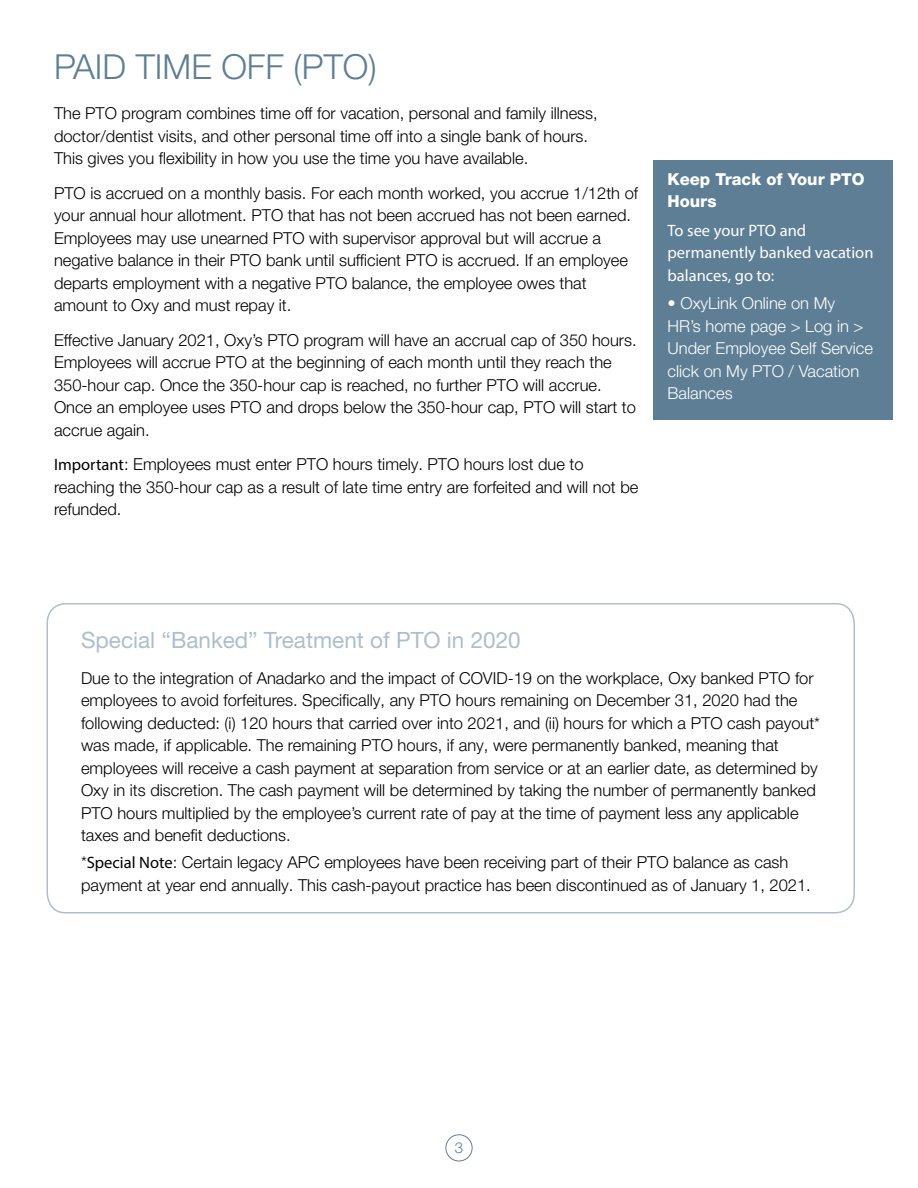
<style>
.page{position:relative;width:918px;height:1188px;background:#fff}
.page>*{position:absolute;margin:0;border:0;box-sizing:border-box;transform-origin:0 0}
.t1{font:300 34.5px "Helvetica Neue LT Pro";color:#5e7e95}
.t2{font:22.5px "Helvetica Neue LT Pro";color:#aebeca}
.t3{font:300 16.5px/22.5px "Helvetica Neue LT Pro";color:#000}
.t4{font:300 16.5px/22.5px "Helvetica Neue LT Pro";color:#fff}
.t5{font:16.5px/22.5px "Myriad Pro";color:#fff}
.t6{font:800 16.5px/22.5px "Helvetica Neue LT Pro";color:#fff}
.t7{font:300 15px "Helvetica Neue LT Pro";color:#5e7e95}
.s1{font-family:"Myriad Pro";font-weight:400}
</style>
<div class="page">
<div style="left:46px;top:603px;width:809px;height:311px;border:2px solid #aebeca;border-radius:19px"></div>
<div style="left:446px;top:1134px;width:26px;height:27px;border:1px solid #5e7e95;border-radius:50%"></div>
<div style="left:653px;top:160px;width:239px;height:260px;background:#5e7e95"></div>
<h1 class="t1" style="left:54px;top:45px;width:324px">PAID TIME OFF (PTO)</h1>
<p class="t3" style="left:54px;top:102px;width:545px">The PTO program combines time off for vacation, personal and family illness, doctor/dentist visits, and other personal time off into a single bank of hours.<br>This gives you flexibility in how you use the time you have available.</p>
<p class="t3" style="left:54px;top:181px;width:586px">PTO is accrued on a monthly basis. For each month worked, you accrue 1/12th of your annual hour allotment. PTO that has not been accrued has not been earned.<br>Employees may use unearned PTO with supervisor approval but will accrue a negative balance in their PTO bank until sufficient PTO is accrued. If an employee departs employment with a negative PTO balance, the employee owes that amount to Oxy and must repay it.</p>
<p class="t3" style="left:54px;top:328px;width:584px">Effective January 2021, Oxy’s PTO program will have an accrual cap of 350 hours.<br>Employees will accrue PTO at the beginning of each month until they reach the 350-hour cap. Once the 350-hour cap is reached, no further PTO will accrue.<br>Once an employee uses PTO and drops below the 350-hour cap, PTO will start to accrue again.</p>
<p class="t3" style="left:54px;top:453px;width:586px"><span class="s1">Important</span>: Employees must enter PTO hours timely. PTO hours lost due to reaching the 350-hour cap as a result of late time entry are forfeited and will not be refunded.</p>
<p class="t6" style="left:668px;top:167px;width:199px">Keep Track of Your PTO<br>Hours</p>
<p class="t5" style="left:668px;top:218px;width:207px">To see your PTO and permanently banked vacation balances, go to:</p>
<p class="t4" style="left:668px;top:292px;width:207px">• OxyLink Online on My<br>HR’s home page &gt; Log in &gt;<br>Under Employee Self Service click on My PTO / Vacation<br>Balances</p>
<h2 class="t2" style="left:81px;top:626px;width:441px">Special “Banked” Treatment of PTO in 2020</h2>
<p class="t3" style="left:81px;top:666px;width:741px">Due to the integration of Anadarko and the impact of COVID-19 on the workplace, Oxy banked PTO for employees to avoid forfeitures. Specifically, any PTO hours remaining on December 31, 2020 had the following deducted: (i) 120 hours that carried over into 2021, and (ii) hours for which a PTO cash payout* was made, if applicable. The remaining PTO hours, if any, were permanently banked, meaning that employees will receive a cash payment at separation from service or at an earlier date, as determined by Oxy in its discretion. The cash payment will be determined by taking the number of permanently banked PTO hours multiplied by the employee’s current rate of pay at the time of payment less any applicable taxes and benefit deductions.</p>
<p class="t3" style="left:81px;top:851px;width:731px">*<span class="s1">Special Note</span>: Certain legacy APC employees have been receiving part of their PTO balance as cash payment at year end annually. This cash-payout practice has been discontinued as of January 1, 2021.</p>
<p class="t7" style="left:455px;top:1139px;width:10px">3</p>
</div>
